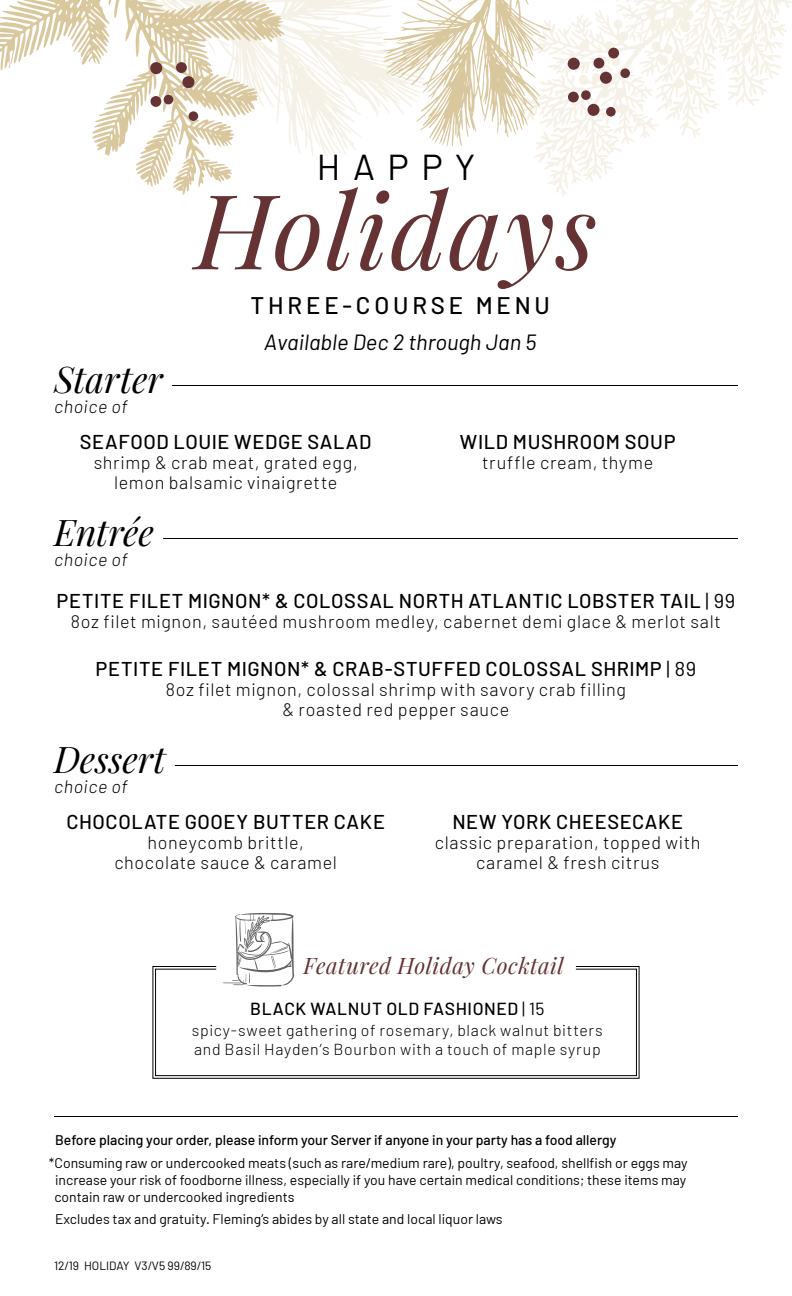
<style>
.page{position:relative;width:792px;height:1296px;background:#fff}
.page>*{position:absolute;margin:0;border:0;box-sizing:border-box;transform-origin:0 0}
.t1{font:italic 104px "Playfair Display";letter-spacing:.02em;color:#653334}
.t2{font:italic 36px "Playfair Display";letter-spacing:-.005em;color:#000}
.t3{font:36px "Barlow";letter-spacing:.35em;color:#000}
.t4{font:500 24px "Barlow";letter-spacing:.16em;color:#000}
.t5{font:italic 22.2px "Playfair Display";letter-spacing:.02em;color:#653334}
.t6{font:italic 22px "Barlow";color:#000}
.t7{font:500 20px "Barlow";letter-spacing:.03em;color:#000}
.t8{font:300 18px/20px "Barlow";letter-spacing:.035em;color:#000;text-align:center}
.t9{font:italic 300 18px "Barlow";letter-spacing:.035em;color:#000}
.t10{font:500 17.4px "Barlow";letter-spacing:.035em;color:#000}
.t11{font:300 15.8px/19px "Barlow";letter-spacing:.045em;color:#000}
.t12{font:14px/16.8px "Barlow";color:#000;text-align:justify}
.t13{font:500 14px "Barlow";color:#000}
.t14{font:12px "Barlow";color:#000}
.s1{font-style:inherit}
.s2{font-weight:400}
</style>
<div class="page">
<hr style="left:54px;top:1116px;width:684px;height:1px;background:#000">
<hr style="left:172px;top:385px;width:566px;height:1px;background:#000">
<hr style="left:163px;top:538px;width:575px;height:1px;background:#000">
<hr style="left:175px;top:765px;width:563px;height:1px;background:#000">
<svg style="left:535px;top:0;width:257px;height:197px"></svg>
<svg style="left:285px;top:0;width:98px;height:158px"></svg>
<svg style="left:0;top:0;width:285px;height:195px"></svg>
<svg style="left:383px;top:0;width:187px;height:147px"></svg>
<div style="left:568px;top:58px;width:12px;height:12px;background:#653334;border-radius:50%"></div>
<div style="left:600px;top:72px;width:12px;height:12px;background:#653334;border-radius:50%"></div>
<div style="left:587px;top:104px;width:13px;height:12px;background:#653334;border-radius:50%"></div>
<div style="left:608px;top:48px;width:11px;height:10px;background:#653334;border-radius:50%"></div>
<div style="left:594px;top:58px;width:10px;height:11px;background:#653334;border-radius:50%"></div>
<div style="left:568px;top:92px;width:11px;height:10px;background:#653334;border-radius:50%"></div>
<div style="left:581px;top:90px;width:10px;height:10px;background:#653334;border-radius:50%"></div>
<div style="left:606px;top:107px;width:10px;height:10px;background:#653334;border-radius:50%"></div>
<div style="left:620px;top:68px;width:10px;height:10px;background:#653334;border-radius:50%"></div>
<div style="left:150px;top:62px;width:12px;height:12px;background:#653334;border-radius:50%"></div>
<div style="left:182px;top:76px;width:12px;height:12px;background:#653334;border-radius:50%"></div>
<div style="left:176px;top:62px;width:11px;height:11px;background:#653334;border-radius:50%"></div>
<div style="left:150px;top:96px;width:11px;height:11px;background:#653334;border-radius:50%"></div>
<div style="left:164px;top:95px;width:9px;height:9px;background:#653334;border-radius:50%"></div>
<div style="left:189px;top:111px;width:9px;height:10px;background:#653334;border-radius:50%"></div>
<svg style="left:235px;top:912px;width:59px;height:54px"></svg>
<svg style="left:272px;top:956px;width:4px;height:12px"></svg>
<svg style="left:152px;top:966px;width:488px;height:113px"></svg>
<h2 class="t3" style="left:317px;top:145px;width:160px">HAPPY</h2>
<h1 class="t1" style="left:195px;top:150px;width:403px">Holidays</h1>
<h3 class="t4" style="left:251px;top:290px;width:301px">THREE-COURSE MENU</h3>
<p class="t6" style="left:264px;top:328px;width:274px">Available <span class="s1">Dec 2 through</span> Jan 5</p>
<h2 class="t2" style="left:54px;top:352px;width:110px">Starter</h2>
<p class="t9" style="left:54px;top:396px;width:75px">choice of</p>
<p class="t7" style="left:80px;top:430px;width:293px">SEAFOOD LOUIE WEDGE SALAD</p>
<p class="t8" style="left:94px;top:452px;width:266px">shrimp &amp; crab meat, grated egg, lemon balsamic vinaigrette</p>
<p class="t7" style="left:460px;top:430px;width:217px">WILD MUSHROOM SOUP</p>
<p class="t8" style="left:482px;top:452px;width:173px">truffle cream, thyme</p>
<h2 class="t2" style="left:54px;top:505px;width:101px">Entrée</h2>
<p class="t9" style="left:54px;top:549px;width:75px">choice of</p>
<p class="t7" style="left:57px;top:589px;width:680px">PETITE FILET MIGNON* &amp; COLOSSAL NORTH ATLANTIC LOBSTER TAIL <span class="s2">| 99</span></p>
<p class="t8" style="left:71px;top:611px;width:652px">8oz filet mignon, sautéed mushroom medley, cabernet demi glace &amp; merlot salt</p>
<p class="t7" style="left:96px;top:657px;width:602px">PETITE FILET MIGNON* &amp; CRAB-STUFFED COLOSSAL SHRIMP <span class="s2">| 89</span></p>
<p class="t8" style="left:166px;top:679px;width:462px">8oz filet mignon, colossal shrimp with savory crab filling &amp; roasted red pepper sauce</p>
<h2 class="t2" style="left:54px;top:732px;width:113px">Dessert</h2>
<p class="t9" style="left:54px;top:776px;width:75px">choice of</p>
<p class="t7" style="left:66px;top:810px;width:320px">CHOCOLATE GOOEY BUTTER CAKE</p>
<p class="t8" style="left:114px;top:832px;width:224px">honeycomb brittle, chocolate sauce &amp; caramel</p>
<p class="t7" style="left:452px;top:810px;width:232px">NEW YORK CHEESECAKE</p>
<p class="t8" style="left:435px;top:832px;width:267px">classic preparation, topped with caramel &amp; fresh citrus</p>
<p class="t5" style="left:304px;top:948px;width:262px">Featured Holiday Cocktail</p>
<p class="t10" style="left:250px;top:998px;width:296px">BLACK WALNUT OLD FASHIONED <span class="s2">| 15</span></p>
<p class="t11" style="left:192px;top:1020px;width:412px">spicy-sweet gathering of rosemary, black walnut bitters and Basil Hayden’s Bourbon with a touch of maple syrup</p>
<p class="t13" style="left:55px;top:1131px;width:563px">Before placing your order, please inform your Server if anyone in your party has a food allergy</p>
<p class="t12" style="left:54px;top:1154px;width:635px;text-indent:-5px">*Consuming raw or undercooked meats (such as rare/medium rare), poultry, seafood, shellfish or eggs may increase your risk of foodborne illness, especially if you have certain medical conditions; these items may contain raw or undercooked ingredients</p>
<p class="t12" style="left:55px;top:1211px;width:449px">Excludes tax and gratuity. Fleming’s abides by all state and local liquor laws</p>
<p class="t14" style="left:54px;top:1258px;width:159px">12/19 HOLIDAY V3/V5 99/89/15</p>
</div>
